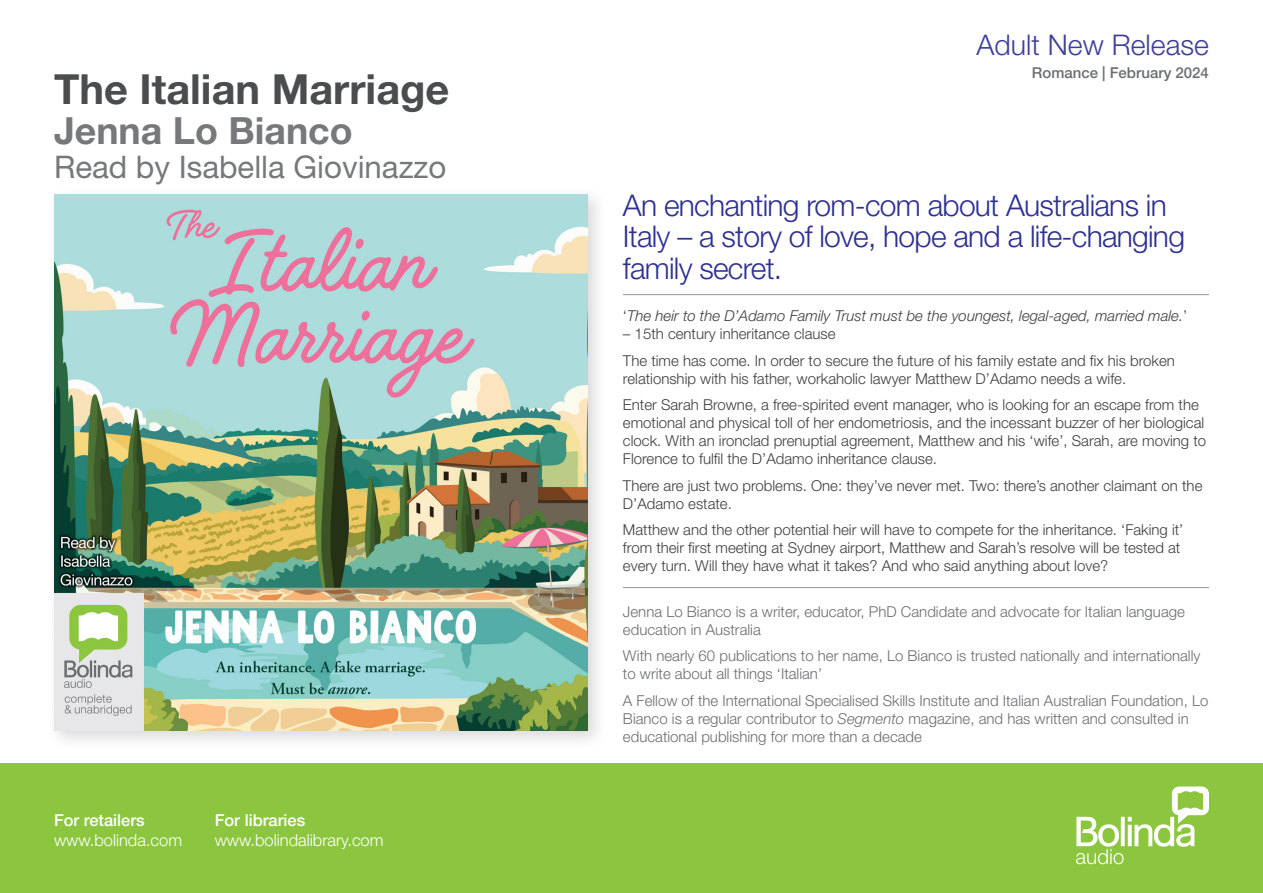
<style>
.page{position:relative;width:1263px;height:893px;background:#fff}
.page>*{position:absolute;margin:0;border:0;box-sizing:border-box;transform-origin:0 0}
.t1{font:700 41.55px "Helvetica Neue LT Std";color:#4b4c4d}
.t2{font:700 37.5px "Helvetica Neue LT Std";color:#76787b}
.t3{font:31.2px "Helvetica Neue LT Std";color:#76787b}
.Teaser_Blurb_-_Adult{font:300 30px/31.5px "Helvetica Neue LT Std";letter-spacing:-.025em;color:#2e3092}
.t4{font:300 28.5px "Helvetica Neue LT Std";color:#3e3f99}
.t5{font:300 16.5px "Helvetica Neue LT Std";color:#fff}
.t6{font:500 16.5px "Helvetica Neue LT Std";color:#fff}
.Main_Blurb{font:300 15px/18px "Helvetica Neue LT Std";color:#3e3e3f}
.Award___Quote{font:300 15px/18px "Helvetica Neue LT Std";color:#6c6d70}
.Main_Blurb-2{font:italic 300 15px "Helvetica Neue LT Std";color:#3e3e3f}
.Genre___date{font:500 15px "Helvetica Neue LT Std";color:#6c6d70}
.s1{font-style:normal}
.s2{font-style:italic}
</style>
<div class="page">
<div style="left:0;top:763px;width:1263px;height:130px;background:#8bc63e"></div>
<svg style="left:1076px;top:786px;width:133px;height:78px"></svg>
<hr style="left:623px;top:587px;width:586px;height:1px;background:#939598">
<hr style="left:623px;top:294px;width:586px;height:1px;background:#939598">
<div style="left:46px;top:186px;width:562px;height:565px;background:#231f20;opacity:.17"></div>
<img style="left:54px;top:194px;width:534px;height:537px">
<p class="t1" style="left:54px;top:63px;width:397px">The Italian Marriage</p>
<p class="t2" style="left:54px;top:107px;width:300px">Jenna Lo Bianco</p>
<p class="t3" style="left:54px;top:149px;width:394px">Read by Isabella Giovinazzo</p>
<p class="t6" style="left:54px;top:811px;width:92px">For retailers</p>
<p class="t5" style="left:54px;top:830px;width:130px">www.bolinda.com</p>
<p class="t6" style="left:215px;top:811px;width:92px">For libraries</p>
<p class="t5" style="left:215px;top:830px;width:170px">www.bolindalibrary.com</p>
<p class="t4" style="left:977px;top:27px;width:234px">Adult New Release</p>
<p class="Genre___date" style="left:1032px;top:63px;width:179px">Romance | February 2024</p>
<p class="Teaser_Blurb_-_Adult" style="left:623px;top:188px;width:563px">An enchanting rom-com about Australians in<br>Italy – a story of love, hope and a life-changing family secret.</p>
<p class="Main_Blurb-2" style="left:623px;top:307px;width:566px"><span class="s1">‘</span>The heir to the D’Adamo Family Trust must be the youngest, legal-aged, married male.<span class="s1">’</span></p>
<p class="Main_Blurb" style="left:623px;top:325px;width:214px">– 15th century inheritance clause</p>
<p class="Main_Blurb" style="left:623px;top:351px;width:553px">The time has come. In order to secure the future of his family estate and fix his broken relationship with his father, workaholic lawyer Matthew D’Adamo needs a wife.</p>
<p class="Main_Blurb" style="left:623px;top:396px;width:585px">Enter Sarah Browne, a free-spirited event manager, who is looking for an escape from the emotional and physical toll of her endometriosis, and the incessant buzzer of her biological clock. With an ironclad prenuptial agreement, Matthew and his ‘wife’, Sarah, are moving to Florence to fulfil the D’Adamo inheritance clause.</p>
<p class="Main_Blurb" style="left:623px;top:476px;width:581px">There are just two problems. One: they’ve never met. Two: there’s another claimant on the<br>D’Adamo estate.</p>
<p class="Main_Blurb" style="left:623px;top:521px;width:562px">Matthew and the other potential heir will have to compete for the inheritance. ‘Faking it’ from their first meeting at Sydney airport, Matthew and Sarah’s resolve will be tested at every turn. Will they have what it takes? And who said anything about love?</p>
<p class="Award___Quote" style="left:623px;top:602px;width:563px">Jenna Lo Bianco is a writer, educator, PhD Candidate and advocate for Italian language education in Australia</p>
<p class="Award___Quote" style="left:623px;top:646px;width:579px">With nearly 60 publications to her name, Lo Bianco is trusted nationally and internationally to write about all things ‘Italian’</p>
<p class="Award___Quote" style="left:623px;top:691px;width:587px">A Fellow of the International Specialised Skills Institute and Italian Australian Foundation, Lo<br>Bianco is a regular contributor to <span class="s2">Segmento</span> magazine, and has written and consulted in educational publishing for more than a decade</p>
</div>
